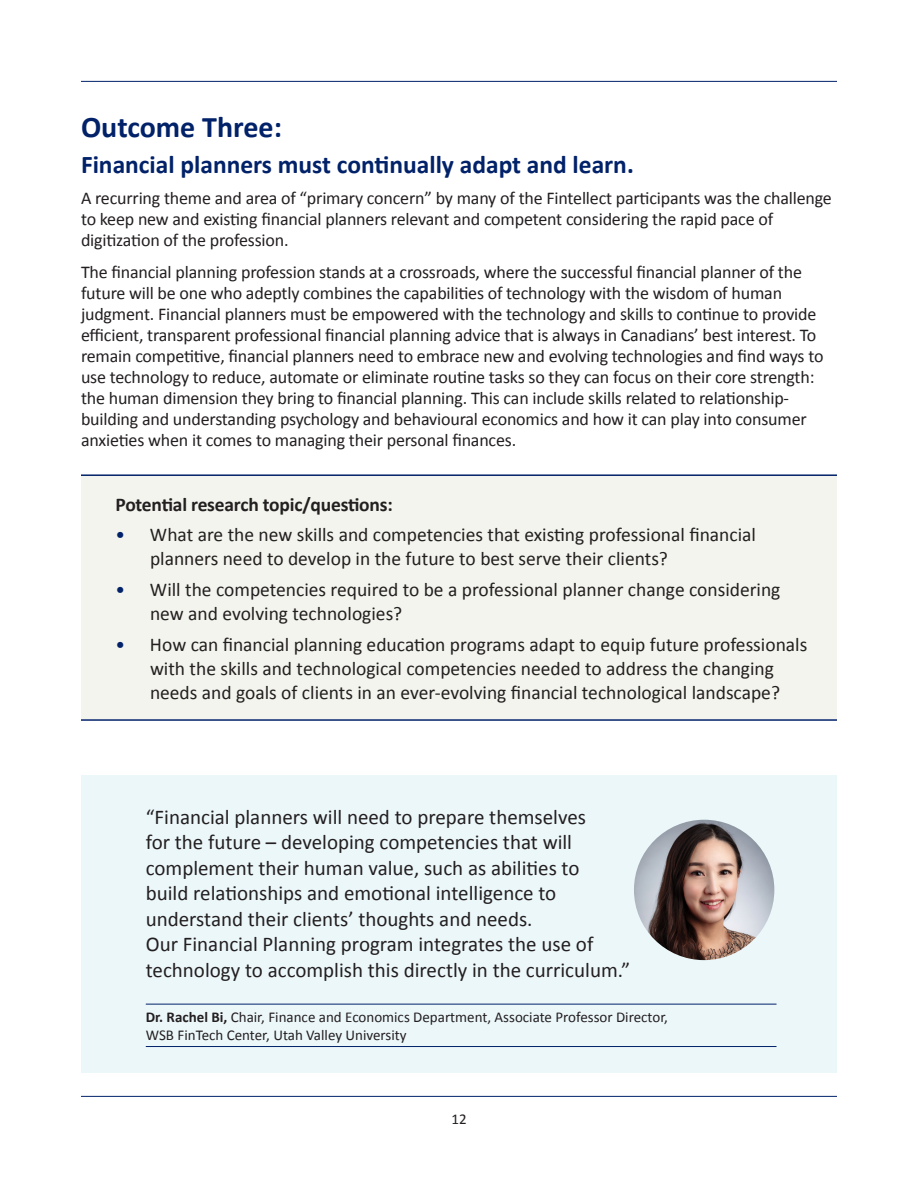
<style>
.page{position:relative;width:918px;height:1188px;background:#fff}
.page>*{position:absolute;margin:0;border:0;box-sizing:border-box;transform-origin:0 0}
.t1{font:700 30px "Calibri";color:#012169}
.t2{font:700 25.5px "Calibri";color:#012169}
.Quotes{font:21px/25.5px "Calibri";color:#231f20}
.bullets{font:19.5px/24px "Calibri";color:#231f20}
.t3{font:700 19.5px "Calibri";letter-spacing:-.01em;color:#231f20}
.t4{font:18px/21px "Calibri";letter-spacing:-.01em;color:#231f20}
.Authors{font:15px/18px "Calibri";color:#231f20}
.s1{color:#012169}
.s2{font-weight:700}
</style>
<div class="page">
<hr style="left:81px;top:1096px;width:756px;height:1px;background:#012169">
<hr style="left:81px;top:81px;width:756px;height:1px;background:#012169">
<div style="left:81px;top:775px;width:756px;height:298px;background:#ecf7fa"></div>
<div style="left:81px;top:475px;width:756px;height:244px;background:#f3f4ed"></div>
<hr style="left:146px;top:1004px;width:631px;height:1px;background:#012169">
<hr style="left:146px;top:1046px;width:631px;height:1px;background:#012169">
<img style="left:634px;top:820px;width:140px;height:140px;border-radius:70px">
<hr style="left:81px;top:474px;width:756px;height:2px;background:#012169">
<hr style="left:81px;top:719px;width:756px;height:2px;background:#012169">
<h2 class="t1" style="left:81px;top:108px;width:202px">Outcome Three:</h2>
<h2 class="t2" style="left:81px;top:148px;width:554px">Financial planners must continually adapt and learn.</h2>
<p class="t4" style="left:81px;top:188px;width:752px">A recurring theme and area of “primary concern” by many of the Fintellect participants was the challenge to keep new and existing financial planners relevant and competent considering the rapid pace of digitization of the profession.</p>
<p class="t4" style="left:81px;top:262px;width:744px">The financial planning profession stands at a crossroads, where the successful financial planner of the future will be one who adeptly combines the capabilities of technology with the wisdom of human judgment. Financial planners must be empowered with the technology and skills to continue to provide efficient, transparent professional financial planning advice that is always in Canadians’ best interest. To remain competitive, financial planners need to embrace new and evolving technologies and find ways to use technology to reduce, automate or eliminate routine tasks so they can focus on their core strength: the human dimension they bring to financial planning. This can include skills related to relationship&shy;building and understanding psychology and behavioural economics and how it can play into consumer anxieties when it comes to managing their personal finances.</p>
<p class="t3" style="left:116px;top:492px;width:279px">Potential research topic/questions:</p>
<p class="bullets" style="left:150px;top:523px;width:608px;text-indent:-35px"><span class="s1">•</span> What are the new skills and competencies that existing professional financial planners need to develop in the future to best serve their clients?</p>
<p class="bullets" style="left:150px;top:578px;width:632px;text-indent:-34px"><span class="s1">•</span> Will the competencies required to be a professional planner change considering new and evolving technologies?</p>
<p class="bullets" style="left:116px;top:632px;width:693px;text-align:center"><span class="s1">•</span> How can financial planning education programs adapt to equip future professionals with the skills and technological competencies needed to address the changing<br>needs and goals of clients in an ever-evolving financial technological landscape?</p>
<p class="Quotes" style="left:146px;top:804px;width:486px">“Financial planners will need to prepare themselves<br>for the future – developing competencies that will complement their human value, such as abilities to<br>build relationships and emotional intelligence to understand their clients’ thoughts and needs.<br>Our Financial Planning program integrates the use of technology to accomplish this directly in the curriculum.”</p>
<p class="Authors" style="left:146px;top:1008px;width:524px"><span class="s2">Dr. Rachel Bi,</span> Chair, Finance and Economics Department, Associate Professor Director,<br>WSB FinTech Center, Utah Valley University</p>
<p class="Authors" style="left:451px;top:1110px;width:17px">12</p>
</div>
